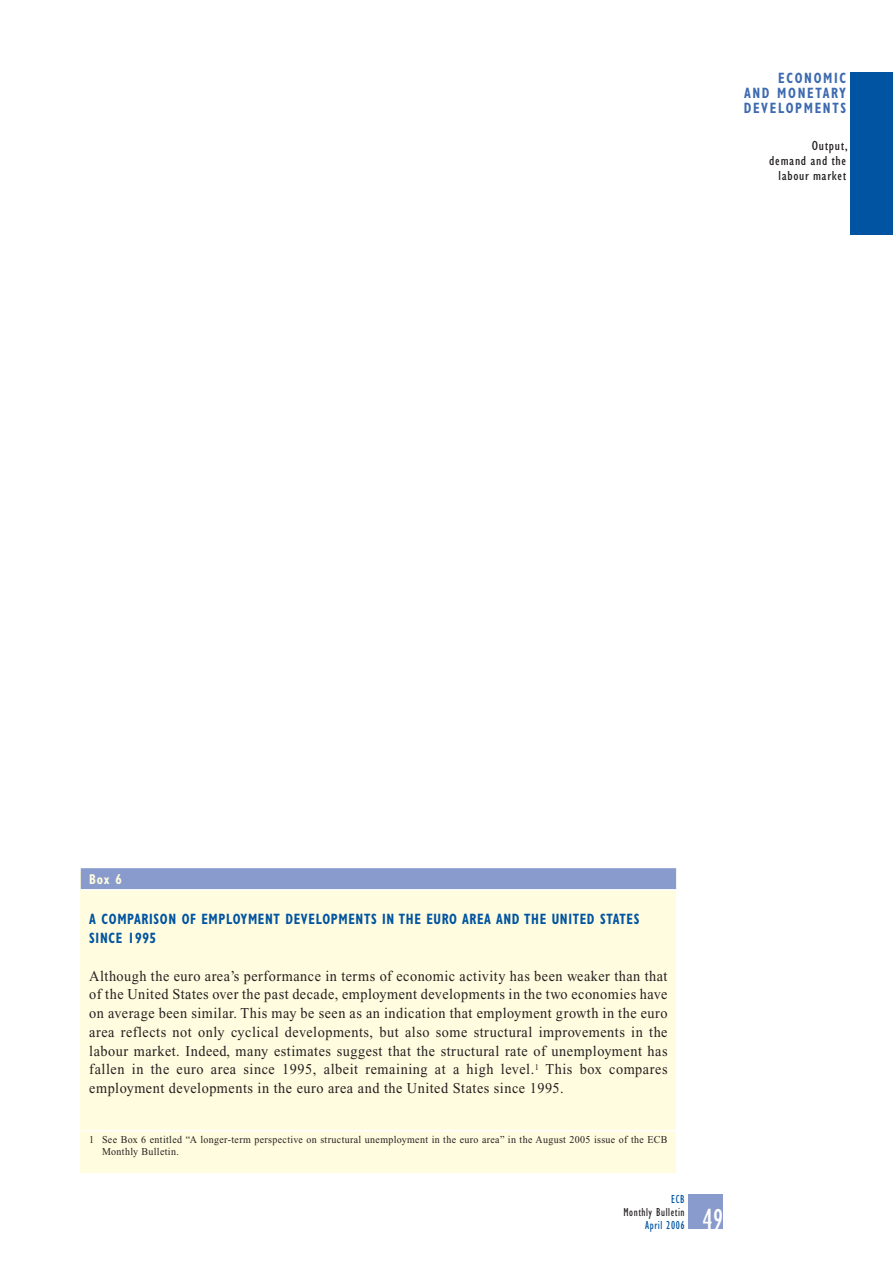
<style>
.page{position:relative;width:893px;height:1263px;background:#fff}
.page>*{position:absolute;margin:0;border:0;box-sizing:border-box;transform-origin:0 0}
.t1{font:condensed 30px "Gill Sans";color:#fff;scale:.95 1}
.t2{font:15px/18.8px "Times New Roman";letter-spacing:.035em;color:#231f20;text-align:justify;scale:.95 1}
.t3{font:700 condensed 15px/18.8px "Gill Sans";letter-spacing:.05em;color:#0054a1;scale:.85 1}
.t4{font:700 condensed 15px/15px "Gill Sans";letter-spacing:.13em;color:#3d6aaf;text-align:justify;scale:.85 1}
.t5{font:700 condensed 14.25px "Gill Sans";color:#fffcdf;scale:.85 1}
.t6{font:condensed 13.5px/15px "Gill Sans";letter-spacing:.05em;color:#231f20;text-align:right;scale:1.1 1}
.t7{font:condensed 12px "Gill Sans";letter-spacing:.05em;color:#231f20;scale:.95 1}
.t8{font:condensed 12px "Gill Sans";letter-spacing:.05em;color:#0054a1;scale:.95 1}
.t9{font:10.5px/12px "Times New Roman";letter-spacing:.035em;color:#231f20;scale:.95 1}
</style>
<div class="page">
<div style="left:689px;top:1195px;width:34px;height:34px;background:#899bcc"></div>
<div style="left:850px;top:72px;width:43px;height:163px;background:#0054a1"></div>
<div style="left:81px;top:873px;width:595px;height:300px;background:#fffcdf"></div>
<div style="left:81px;top:868px;width:595px;height:22px;background:#899bcc"></div>
<hr style="left:81px;top:889px;width:595px;height:1px;background:#fff">
<hr style="left:81px;top:1130px;width:595px;height:1px;background:#fff">
<p class="t4" style="left:744px;top:72px;width:122px;text-indent:35px">ECONOMIC AND MONETARY DEVELOPMENTS</p>
<p class="t6" style="left:769px;top:140px;width:73px">Output,<br>demand and the labour market</p>
<p class="t5" style="left:89px;top:874px;width:40px">Box 6</p>
<p class="t3" style="left:89px;top:912px;width:649px">A COMPARISON OF EMPLOYMENT DEVELOPMENTS IN THE EURO AREA AND THE UNITED STATES<br>SINCE 1995</p>
<p class="t2" style="left:89px;top:968px;width:610px">Although the euro area’s performance in terms of economic activity has been weaker than that of the United States over the past decade, employment developments in the two economies have on average been similar. This may be seen as an indication that employment growth in the euro area reflects not only cyclical developments, but also some structural improvements in the labour market. Indeed, many estimates suggest that the structural rate of unemployment has fallen in the euro area since 1995, albeit remaining at a high level.<sup>1</sup> This box compares employment developments in the euro area and the United States since 1995.</p>
<p class="t9" style="left:102px;top:1135px;width:597px;text-indent:-13px">1 See Box 6 entitled “A longer-term perspective on structural unemployment in the euro area” in the August 2005 issue of the ECB<br>Monthly Bulletin.</p>
<p class="t8" style="left:671px;top:1195px;width:16px">ECB</p>
<p class="t7" style="left:623px;top:1208px;width:66px">Monthly Bulletin</p>
<p class="t8" style="left:645px;top:1220px;width:43px">April 2006</p>
<h1 class="t1" style="left:702px;top:1208px;width:23px">49</h1>
</div>
